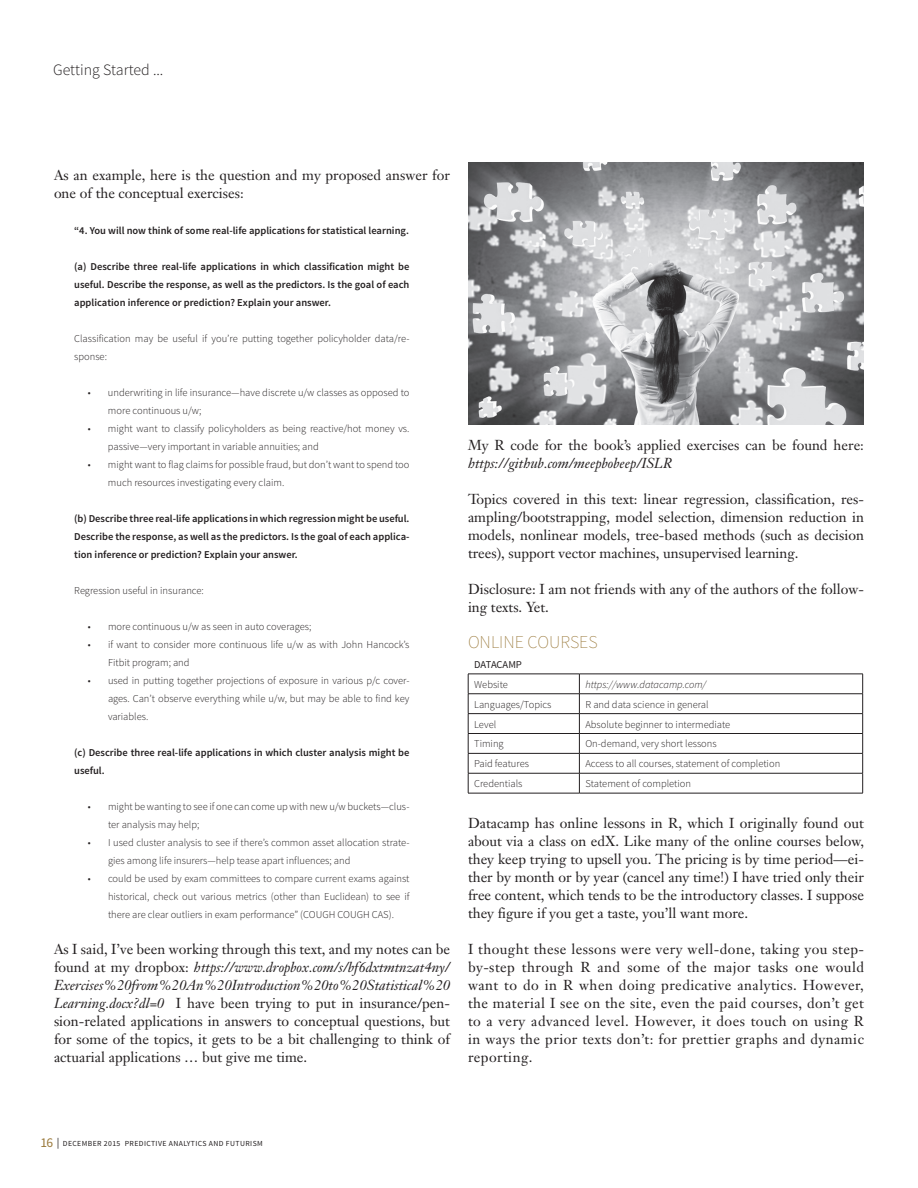
<style>
.page{position:relative;width:918px;height:1188px;background:#fff}
.page>*{position:absolute;margin:0;border:0;box-sizing:border-box;transform-origin:0 0}
.t1{font:200 18px "Source Sans Pro";color:#9a793a}
.t2{font:300 15.9px "Source Sans Pro";color:#231f20}
.t3{font:14.25px/18px "Janson Text";color:#231f20;text-align:justify}
.t4{font:italic 14.25px "Janson Text";color:#231f20}
.t5{font:300 10.5px/18px "Source Sans Pro";color:#231f20}
.t6{font:600 10.5px/18px "Source Sans Pro";color:#231f20;text-align:justify}
.t7{font:italic 300 10.5px "Source Sans Pro";color:#231f20}
.t8{font:10.5px "Source Sans Pro";letter-spacing:-.01em;color:#231f20}
.t9{font:7.8px "Source Sans Pro";letter-spacing:.05em;color:#231f20}
.s1{font-style:italic}
.s2{font-size:13.5px;color:#9a793a}
.s3{font-size:10.8px}
</style>
<div class="page">
<hr style="left:468px;top:674px;width:111px;height:1px;background:#231f20">
<hr style="left:579px;top:674px;width:284px;height:1px;background:#231f20">
<hr style="left:468px;top:693px;width:111px;height:1px;background:#231f20">
<hr style="left:579px;top:693px;width:284px;height:1px;background:#231f20">
<hr style="left:468px;top:713px;width:111px;height:1px;background:#231f20">
<hr style="left:579px;top:713px;width:284px;height:1px;background:#231f20">
<hr style="left:468px;top:733px;width:111px;height:1px;background:#231f20">
<hr style="left:579px;top:733px;width:284px;height:1px;background:#231f20">
<hr style="left:468px;top:753px;width:111px;height:1px;background:#231f20">
<hr style="left:579px;top:753px;width:284px;height:1px;background:#231f20">
<hr style="left:468px;top:773px;width:111px;height:1px;background:#231f20">
<svg style="left:468px;top:674px;width:1px;height:119px"></svg>
<hr style="left:579px;top:773px;width:284px;height:1px;background:#231f20">
<svg style="left:579px;top:674px;width:1px;height:119px"></svg>
<svg style="left:862px;top:674px;width:1px;height:119px"></svg>
<hr style="left:468px;top:793px;width:111px;height:1px;background:#231f20">
<hr style="left:579px;top:793px;width:284px;height:1px;background:#231f20">
<img style="left:468px;top:162px;width:396px;height:262px">
<p class="t2" style="left:53px;top:60px;width:112px">Getting Started ...</p>
<p class="t3" style="left:54px;top:166px;width:398px">As an example, here is the question and my proposed answer for one of the conceptual exercises:</p>
<p class="t6" style="left:74px;top:222px;width:336px">“4. You will now think of some real-life applications for statistical learning.</p>
<p class="t6" style="left:74px;top:258px;width:337px">(a) Describe three real-life applications in which classification might be useful. Describe the response, as well as the predictors. Is the goal of each application inference or prediction? Explain your answer.</p>
<p class="t5" style="left:74px;top:330px;width:337px">Classification may be useful if you’re putting together policyholder data/re&shy;sponse:</p>
<p class="t5" style="left:108px;top:384px;width:303px;text-indent:-20px">• underwriting in life insurance—have discrete u/w classes as opposed to more continuous u/w;</p>
<p class="t5" style="left:108px;top:420px;width:303px;text-indent:-20px">• might want to classify policyholders as being reactive/hot money vs. passive—very important in variable annuities; and</p>
<p class="t5" style="left:108px;top:456px;width:303px;text-indent:-20px">• might want to flag claims for possible fraud, but don’t want to spend too much resources investigating every claim.</p>
<p class="t6" style="left:74px;top:510px;width:337px">(b) Describe three real-life applications in which regression might be useful.<br>Describe the response, as well as the predictors. Is the goal of each applica&shy;tion inference or prediction? Explain your answer.</p>
<p class="t5" style="left:74px;top:582px;width:131px">Regression useful in insurance:</p>
<p class="t5" style="left:88px;top:618px;width:225px">• more continuous u/w as seen in auto coverages;</p>
<p class="t5" style="left:108px;top:636px;width:303px;text-indent:-20px">• if want to consider more continuous life u/w as with John Hancock’s<br>Fitbit program; and</p>
<p class="t5" style="left:108px;top:672px;width:303px;text-align:justify;text-indent:-20px">• used in putting together projections of exposure in various p/c cover&shy;ages. Can’t observe everything while u/w, but may be able to find key variables.</p>
<p class="t6" style="left:74px;top:744px;width:337px">(c) Describe three real-life applications in which cluster analysis might be useful.</p>
<p class="t5" style="left:108px;top:798px;width:303px;text-indent:-20px">• might be wanting to see if one can come up with new u/w buckets—clus&shy;ter analysis may help;</p>
<p class="t5" style="left:108px;top:834px;width:303px;text-indent:-20px">• I used cluster analysis to see if there’s common asset allocation strate&shy;gies among life insurers—help tease apart influences; and</p>
<p class="t5" style="left:108px;top:870px;width:303px;text-align:justify;text-indent:-20px">• could be used by exam committees to compare current exams against historical, check out various metrics (other than Euclidean) to see if there are clear outliers in exam performance” (COUGH COUGH CAS).</p>
<p class="t3" style="left:54px;top:940px;width:398px">As I said, I’ve been working through this text, and my notes can be found at my dropbox: <span class="s1">https://www.dropbox.com/s/bf6dxtmtnzat4ny/ Exercises%20from%20An%20Introduction%20to%20Statistical%20<br>Learning.docx?dl=0</span> I have been trying to put in insurance/pen&shy;sion-related applications in answers to conceptual questions, but for some of the topics, it gets to be a bit challenging to think of actuarial applications … but give me time.</p>
<p class="t3" style="left:468px;top:436px;width:397px">My R code for the book’s applied exercises can be found here:</p>
<p class="t4" style="left:468px;top:454px;width:205px">https://github.com/meepbobeep/ISLR</p>
<p class="t3" style="left:468px;top:490px;width:398px">Topics covered in this text: linear regression, classification, res&shy;ampling/bootstrapping, model selection, dimension reduction in models, nonlinear models, tree-based methods (such as decision trees), support vector machines, unsupervised learning.</p>
<p class="t3" style="left:468px;top:580px;width:397px">Disclosure: I am not friends with any of the authors of the follow&shy;ing texts. Yet.</p>
<p class="t1" style="left:468px;top:631px;width:131px">ONLINE COURSES</p>
<p class="t8" style="left:474px;top:658px;width:49px">DATACAMP</p>
<p class="t5" style="left:474px;top:675px;width:35px">Website</p>
<p class="t7" style="left:585px;top:678px;width:122px">https://www.datacamp.com/</p>
<p class="t5" style="left:474px;top:695px;width:79px">Languages/Topics</p>
<p class="t5" style="left:585px;top:695px;width:125px">R and data science in general</p>
<p class="t5" style="left:474px;top:715px;width:24px">Level</p>
<p class="t5" style="left:585px;top:715px;width:146px">Absolute beginner to intermediate</p>
<p class="t5" style="left:474px;top:735px;width:31px">Timing</p>
<p class="t5" style="left:585px;top:735px;width:133px">On-demand, very short lessons</p>
<p class="t5" style="left:474px;top:755px;width:56px">Paid features</p>
<p class="t5" style="left:585px;top:755px;width:196px">Access to all courses, statement of completion</p>
<p class="t5" style="left:474px;top:775px;width:50px">Credentials</p>
<p class="t5" style="left:585px;top:775px;width:107px">Statement of completion</p>
<p class="t3" style="left:468px;top:814px;width:398px">Datacamp has online lessons in R, which I originally found out about via a class on edX. Like many of the online courses below, they keep trying to upsell you. The pricing is by time period—ei&shy;ther by month or by year (cancel any time!) I have tried only their free content, which tends to be the introductory classes. I suppose they figure if you get a taste, you’ll want more.</p>
<p class="t3" style="left:468px;top:940px;width:398px">I thought these lessons were very well-done, taking you step&shy;by-step through R and some of the major tasks one would want to do in R when doing predicative analytics. However, the material I see on the site, even the paid courses, don’t get to a very advanced level. However, it does touch on using R in ways the prior texts don’t: for prettier graphs and dynamic reporting.</p>
<p class="t9" style="left:40px;top:1138px;width:224px"><span class="s2">16</span> <span class="s3">|</span> DECEMBER 2015 PREDICTIVE ANALYTICS AND FUTURISM</p>
</div>
